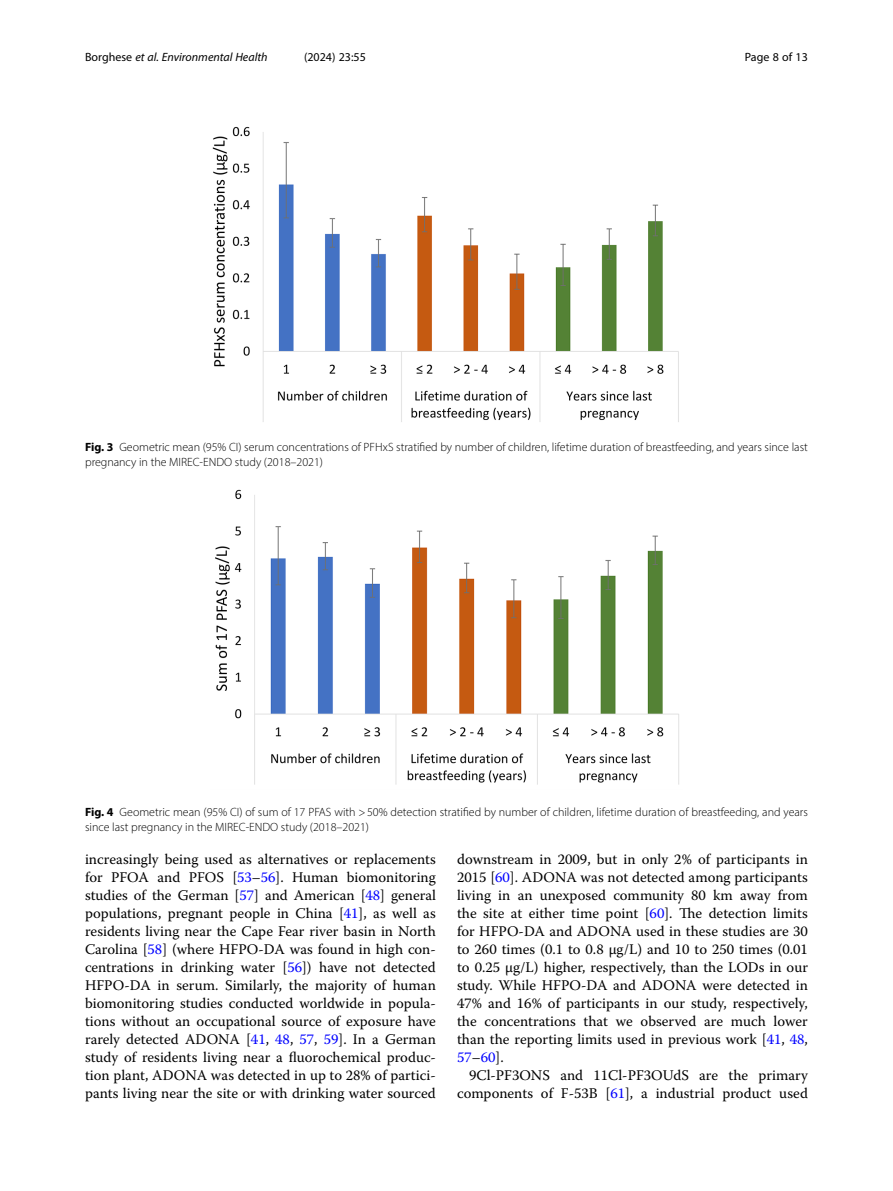
<style>
.page{position:relative;width:893px;height:1191px;background:#fff}
.page>*{position:absolute;margin:0;border:0;box-sizing:border-box;transform-origin:0 0}
.Body_Text_Indent{font:14.7px/18px "Warnock Pro";color:#000;text-align:justify}
.Figure_Caption{font:300 12px/15px "Myriad Pro";color:#000}
.t1{font:italic 12px "Myriad Pro";color:#000}
.t2{font:12px "Myriad Pro";color:#000}
.s1{font-style:normal}
.s2{font-weight:700}
.s3{color:#00f}
</style>
<div class="page">
<img style="left:215px;top:489px;width:464px;height:296px">
<img style="left:212px;top:126px;width:467px;height:296px">
<p class="t1" style="left:85px;top:50px;width:184px"><span class="s1">Borghese</span> et al. Environmental Health</p>
<p class="t2" style="left:304px;top:50px;width:63px">(2024) 23:55</p>
<p class="t2" style="left:745px;top:50px;width:65px">Page 8 of 13</p>
<p class="Figure_Caption" style="left:85px;top:439px;width:724px"><span class="s2">Fig. 3</span> Geometric mean (95% CI) serum concentrations of PFHxS stratified by number of children, lifetime duration of breastfeeding, and years since last pregnancy in the MIREC-ENDO study (2018–2021)</p>
<p class="Figure_Caption" style="left:85px;top:804px;width:724px"><span class="s2">Fig. 4</span> Geometric mean (95% CI) of sum of 17 PFAS with &gt;50% detection stratified by number of children, lifetime duration of breastfeeding, and years since last pregnancy in the MIREC-ENDO study (2018–2021)</p>
<p class="Body_Text_Indent" style="left:85px;top:850px;width:352px">increasingly being used as alternatives or replacements for PFOA and PFOS [<span class="s3">53</span>–<span class="s3">56</span>]. Human biomonitoring studies of the German [<span class="s3">57</span>] and American [<span class="s3">48</span>] general populations, pregnant people in China [<span class="s3">41</span>], as well as residents living near the Cape Fear river basin in North Carolina [<span class="s3">58</span>] (where HFPO-DA was found in high con&shy;centrations in drinking water [<span class="s3">56</span>]) have not detected HFPO-DA in serum. Similarly, the majority of human biomonitoring studies conducted worldwide in popula&shy;tions without an occupational source of exposure have rarely detected ADONA [<span class="s3">41</span>, <span class="s3">48</span>, <span class="s3">57</span>, <span class="s3">59</span>]. In a German study of residents living near a fluorochemical produc&shy;tion plant, ADONA was detected in up to 28% of partici&shy;pants living near the site or with drinking water sourced</p>
<p class="Body_Text_Indent" style="left:457px;top:850px;width:352px">downstream in 2009, but in only 2% of participants in 2015 [<span class="s3">60</span>]. ADONA was not detected among participants living in an unexposed community 80 km away from the site at either time point [<span class="s3">60</span>]. The detection limits for HFPO-DA and ADONA used in these studies are 30 to 260 times (0.1 to 0.8 µg/L) and 10 to 250 times (0.01 to 0.25 µg/L) higher, respectively, than the LODs in our study. While HFPO-DA and ADONA were detected in 47% and 16% of participants in our study, respectively, the concentrations that we observed are much lower than the reporting limits used in previous work [<span class="s3">41</span>, <span class="s3">48</span>, <span class="s3">57</span>–<span class="s3">60</span>].</p>
<p class="Body_Text_Indent" style="left:457px;top:1066px;width:352px;text-align:right">9Cl-PF3ONS and 11Cl-PF3OUdS are the primary components of F-53B [<span class="s3">61</span>], a industrial product used</p>
</div>
